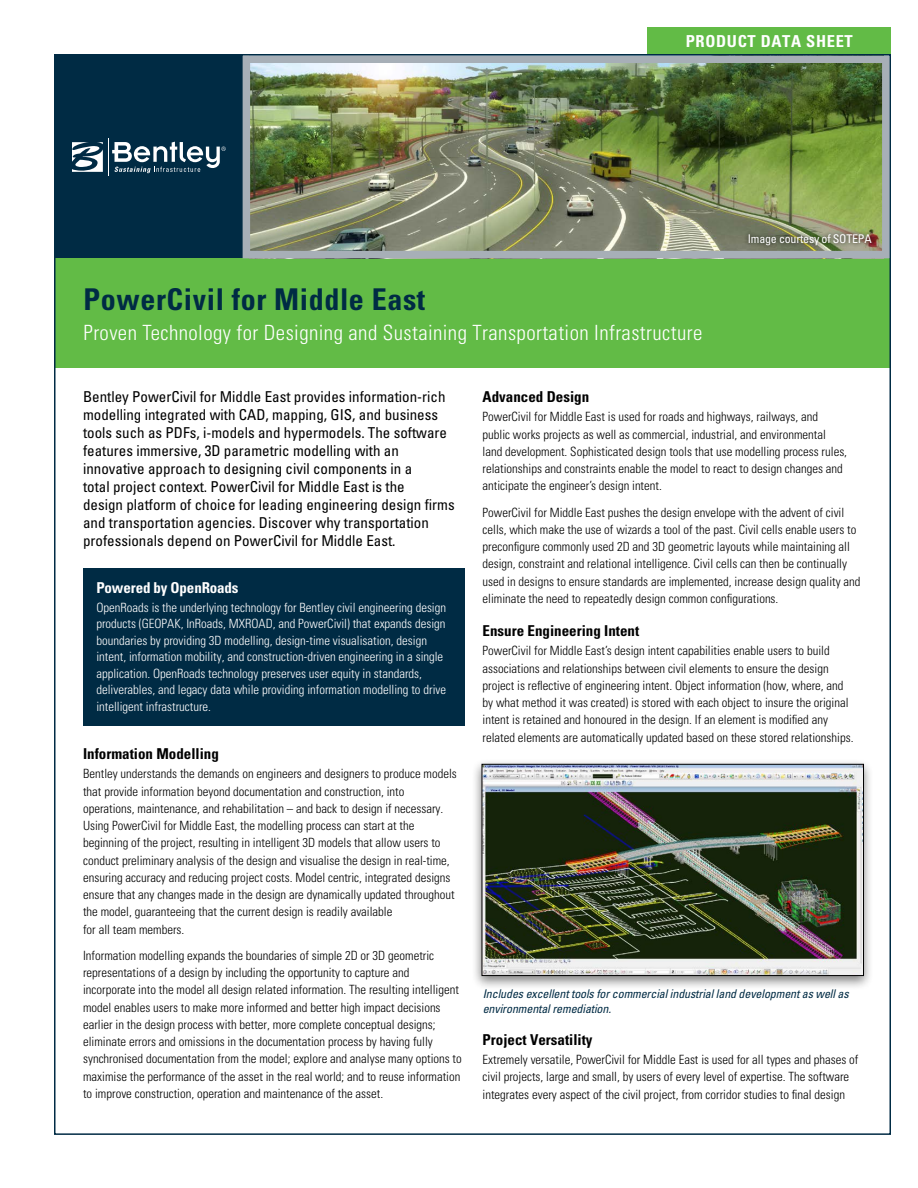
<style>
.page{position:relative;width:918px;height:1188px;background:#fff}
.page>*{position:absolute;margin:0;border:0;box-sizing:border-box;transform-origin:0 0}
.t1{font:700 condensed 30px "Univers";letter-spacing:.02em;color:#002b44}
.t2{font:300 condensed 21px "Univers";letter-spacing:.02em;color:#fff}
.t3{font:700 condensed 16.5px "Univers";letter-spacing:.04em;color:#fff}
.t4{font:condensed 15px/18px "Univers";color:#000}
.t5{font:700 condensed 15px "Univers";color:#000}
.t6{font:700 condensed 15px "Univers";letter-spacing:-.01em;color:#fff}
.t7{font:300 condensed 12.75px/17.2px "Univers";color:#000}
.t8{font:300 condensed 12.75px/16.5px "Univers";color:#fff}
.t9{font:italic condensed 12px/14.4px "Univers";letter-spacing:-.01em;color:#002b44}
.t10{font:condensed 12px "Univers";letter-spacing:-.02em;color:#fff}
</style>
<div class="page">
<div style="left:55px;top:55px;width:188px;height:204px;background:#002b44"></div>
<hr style="left:108px;top:138px;width:1px;height:38px;background:#fff">
<svg style="left:72px;top:142px;width:31px;height:30px"></svg>
<svg style="left:112px;top:142px;width:114px;height:31px"></svg>
<div style="left:648px;top:27px;width:243px;height:27px;background:#62bb46"></div>
<div style="left:55px;top:258px;width:836px;height:110px;background:#62bb46"></div>
<img style="left:252px;top:65px;width:629px;height:184px">
<div style="left:243px;top:56px;width:647px;height:202px;border:8px solid #a7afb7"></div>
<div style="left:744px;top:229px;width:132px;height:20px;background:#000;opacity:.75"></div>
<div style="left:83px;top:568px;width:382px;height:158px;background:#002b44"></div>
<div style="left:471px;top:758px;width:403px;height:232px;background:#000;opacity:.5"></div>
<img style="left:481px;top:763px;width:383px;height:214px">
<p class="t3" style="left:686px;top:31px;width:169px">Product Data Sheet</p>
<h1 class="t1" style="left:84px;top:281px;width:343px">PowerCivil for Middle East</h1>
<h2 class="t2" style="left:84px;top:320px;width:620px">Proven Technology for Designing and Sustaining Transportation Infrastructure</h2>
<p class="t10" style="left:748px;top:231px;width:125px">Image courtesy of SOTEPA</p>
<p class="t4" style="left:83px;top:387px;width:373px">Bentley PowerCivil for Middle East provides information-rich modelling integrated with CAD, mapping, GIS, and business tools such as PDFs, i-models and hypermodels. The software features immersive, 3D parametric modelling with an innovative approach to designing civil components in a<br>total project context. PowerCivil for Middle East is the<br>design platform of choice for leading engineering design firms and transportation agencies. Discover why transportation professionals depend on PowerCivil for Middle East.</p>
<p class="t6" style="left:96px;top:578px;width:144px">Powered by OpenRoads</p>
<p class="t8" style="left:96px;top:599px;width:351px">OpenRoads is the underlying technology for Bentley civil engineering design products (GEOPAK, InRoads, MXROAD, and PowerCivil) that expands design boundaries by providing 3D modelling, design-time visualisation, design intent, information mobility, and construction-driven engineering in a single application. OpenRoads technology preserves user equity in standards, deliverables, and legacy data while providing information modelling to drive intelligent infrastructure.</p>
<p class="t5" style="left:83px;top:744px;width:137px">Information Modelling</p>
<p class="t7" style="left:83px;top:765px;width:375px">Bentley understands the demands on engineers and designers to produce models that provide information beyond documentation and construction, into operations, maintenance, and rehabilitation – and back to design if necessary.<br>Using PowerCivil for Middle East, the modelling process can start at the beginning of the project, resulting in intelligent 3D models that allow users to conduct preliminary analysis of the design and visualise the design in real-time, ensuring accuracy and reducing project costs. Model centric, integrated designs ensure that any changes made in the design are dynamically updated throughout the model, guaranteeing that the current design is readily available<br>for all team members.</p>
<p class="t7" style="left:83px;top:947px;width:380px">Information modelling expands the boundaries of simple 2D or 3D geometric representations of a design by including the opportunity to capture and incorporate into the model all design related information. The resulting intelligent model enables users to make more informed and better high impact decisions earlier in the design process with better, more complete conceptual designs; eliminate errors and omissions in the documentation process by having fully synchronised documentation from the model; explore and analyse many options to maximise the performance of the asset in the real world; and to reuse information to improve construction, operation and maintenance of the asset.</p>
<p class="t5" style="left:483px;top:387px;width:108px">Advanced Design</p>
<p class="t7" style="left:483px;top:408px;width:366px">PowerCivil for Middle East is used for roads and highways, railways, and public works projects as well as commercial, industrial, and environmental land development. Sophisticated design tools that use modelling process rules, relationships and constraints enable the model to react to design changes and anticipate the engineer’s design intent.</p>
<p class="t7" style="left:483px;top:504px;width:380px">PowerCivil for Middle East pushes the design envelope with the advent of civil cells, which make the use of wizards a tool of the past. Civil cells enable users to preconfigure commonly used 2D and 3D geometric layouts while maintaining all design, constraint and relational intelligence. Civil cells can then be continually used in designs to ensure standards are implemented, increase design quality and eliminate the need to repeatedly design common configurations.</p>
<p class="t5" style="left:483px;top:621px;width:158px">Ensure Engineering Intent</p>
<p class="t7" style="left:483px;top:642px;width:372px">PowerCivil for Middle East’s design intent capabilities enable users to build associations and relationships between civil elements to ensure the design project is reflective of engineering intent. Object information (how, where, and by what method it was created) is stored with each object to insure the original intent is retained and honoured in the design. If an element is modified any related elements are automatically updated based on these stored relationships.</p>
<p class="t9" style="left:483px;top:987px;width:367px">Includes excellent tools for commercial industrial land development as well as environmental remediation.</p>
<p class="t5" style="left:483px;top:1030px;width:112px">Project Versatility</p>
<p class="t7" style="left:483px;top:1051px;width:377px">Extremely versatile, PowerCivil for Middle East is used for all types and phases of civil projects, large and small, by users of every level of expertise. The software integrates every aspect of the civil project, from corridor studies to final design</p>
</div>
